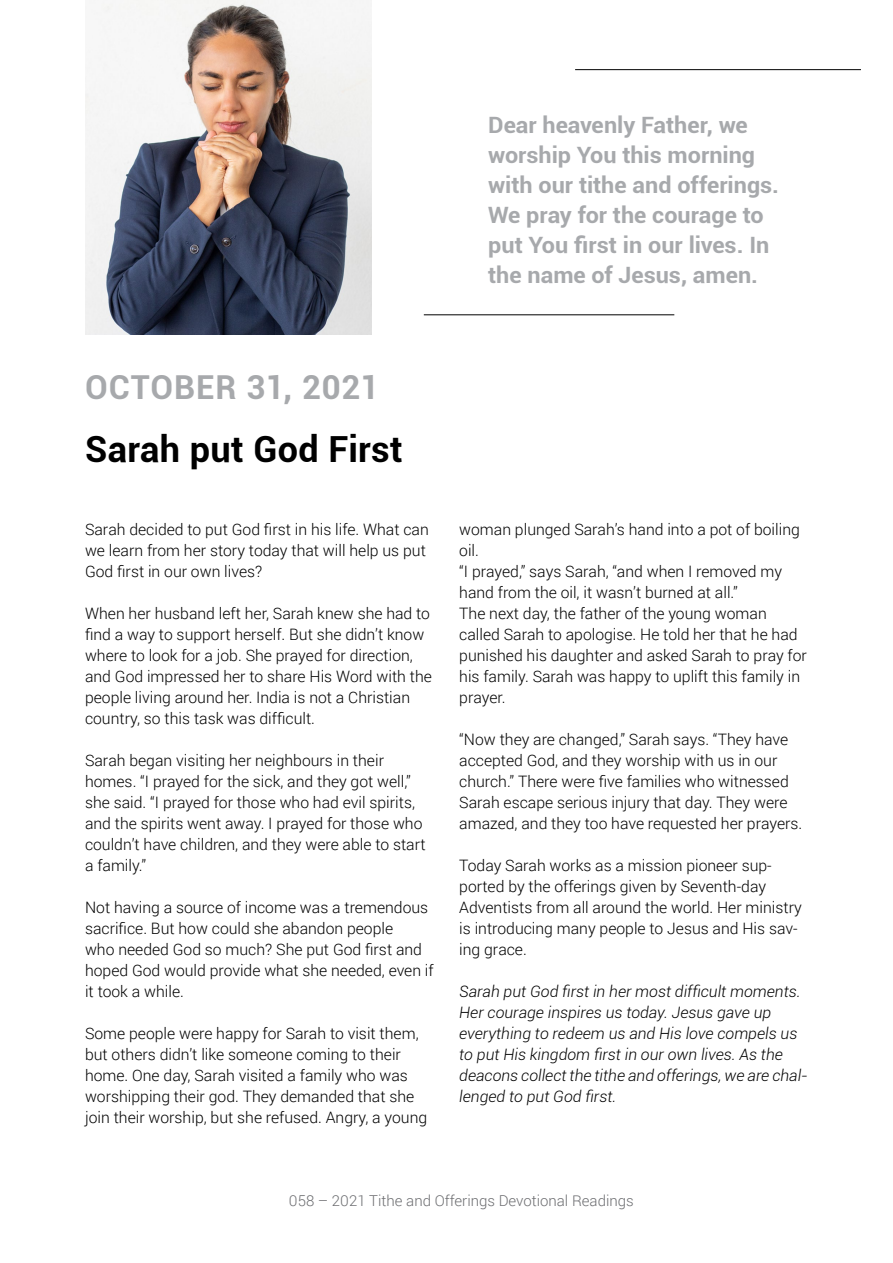
<style>
.page{position:relative;width:893px;height:1263px;background:#fff}
.page>*{position:absolute;margin:0;border:0;box-sizing:border-box;transform-origin:0 0}
.t1{font:700 36px "Roboto";letter-spacing:.01em;color:#000}
.t2{font:700 33px "Roboto";letter-spacing:.025em;color:#a7a9ac}
.t3{font:700 22.5px/30px "Roboto";color:#a7a9ac;scale:1.04 1}
.t4{font:300 15.75px/21px "Roboto";color:#000}
.t5{font:italic 300 15.75px/21px "Roboto";color:#000}
.t6{font:300 15px "Roboto";color:#6d6e71}
</style>
<div class="page">
<img style="left:86px;top:0;width:286px;height:335px">
<hr style="left:424px;top:315px;width:250px;height:1px;background:#000">
<hr style="left:575px;top:69px;width:286px;height:1px;background:#000">
<h3 class="t3" style="left:488px;top:109px;width:281px">Dear heavenly Father, we worship You this morning with our tithe and offerings.<br>We pray for the courage to put You first in our lives. In the name of Jesus, amen.</h3>
<h2 class="t2" style="left:85px;top:364px;width:295px">OCTOBER 31, 2021</h2>
<h1 class="t1" style="left:85px;top:424px;width:319px">Sarah put God First</h1>
<p class="t4" style="left:85px;top:519px;width:345px">Sarah decided to put God first in his life. What can we learn from her story today that will help us put<br>God first in our own lives?</p>
<p class="t4" style="left:85px;top:603px;width:348px">When her husband left her, Sarah knew she had to find a way to support herself. But she didn’t know where to look for a job. She prayed for direction, and God impressed her to share His Word with the people living around her. India is not a Christian country, so this task was difficult.</p>
<p class="t4" style="left:85px;top:750px;width:342px">Sarah began visiting her neighbours in their homes. “I prayed for the sick, and they got well,” she said. “I prayed for those who had evil spirits, and the spirits went away. I prayed for those who couldn’t have children, and they were able to start a family.”</p>
<p class="t4" style="left:85px;top:897px;width:350px">Not having a source of income was a tremendous sacrifice. But how could she abandon people<br>who needed God so much? She put God first and hoped God would provide what she needed, even if it took a while.</p>
<p class="t4" style="left:85px;top:1023px;width:344px">Some people were happy for Sarah to visit them, but others didn’t like someone coming to their home. One day, Sarah visited a family who was worshipping their god. They demanded that she join their worship, but she refused. Angry, a young</p>
<p class="t4" style="left:459px;top:519px;width:349px">woman plunged Sarah’s hand into a pot of boiling oil.<br>“I prayed,” says Sarah, “and when I removed my hand from the oil, it wasn’t burned at all.”<br>The next day, the father of the young woman called Sarah to apologise. He told her that he had punished his daughter and asked Sarah to pray for his family. Sarah was happy to uplift this family in prayer.</p>
<p class="t4" style="left:459px;top:729px;width:345px">“Now they are changed,” Sarah says. “They have accepted God, and they worship with us in our church.” There were five families who witnessed Sarah escape serious injury that day. They were amazed, and they too have requested her prayers.</p>
<p class="t4" style="left:459px;top:854px;width:344px">Today Sarah works as a mission pioneer sup&shy;ported by the offerings given by Seventh-day Adventists from all around the world. Her ministry is introducing many people to Jesus and His sav&shy;ing grace.</p>
<p class="t5" style="left:459px;top:980px;width:350px">Sarah put God first in her most difficult moments.<br>Her courage inspires us today. Jesus gave up everything to redeem us and His love compels us to put His kingdom first in our own lives. As the deacons collect the tithe and offerings, we are chal&shy;lenged to put God first.</p>
<p class="t6" style="left:289px;top:1190px;width:346px">058 – 2021 Tithe and Offerings Devotional Readings</p>
</div>
